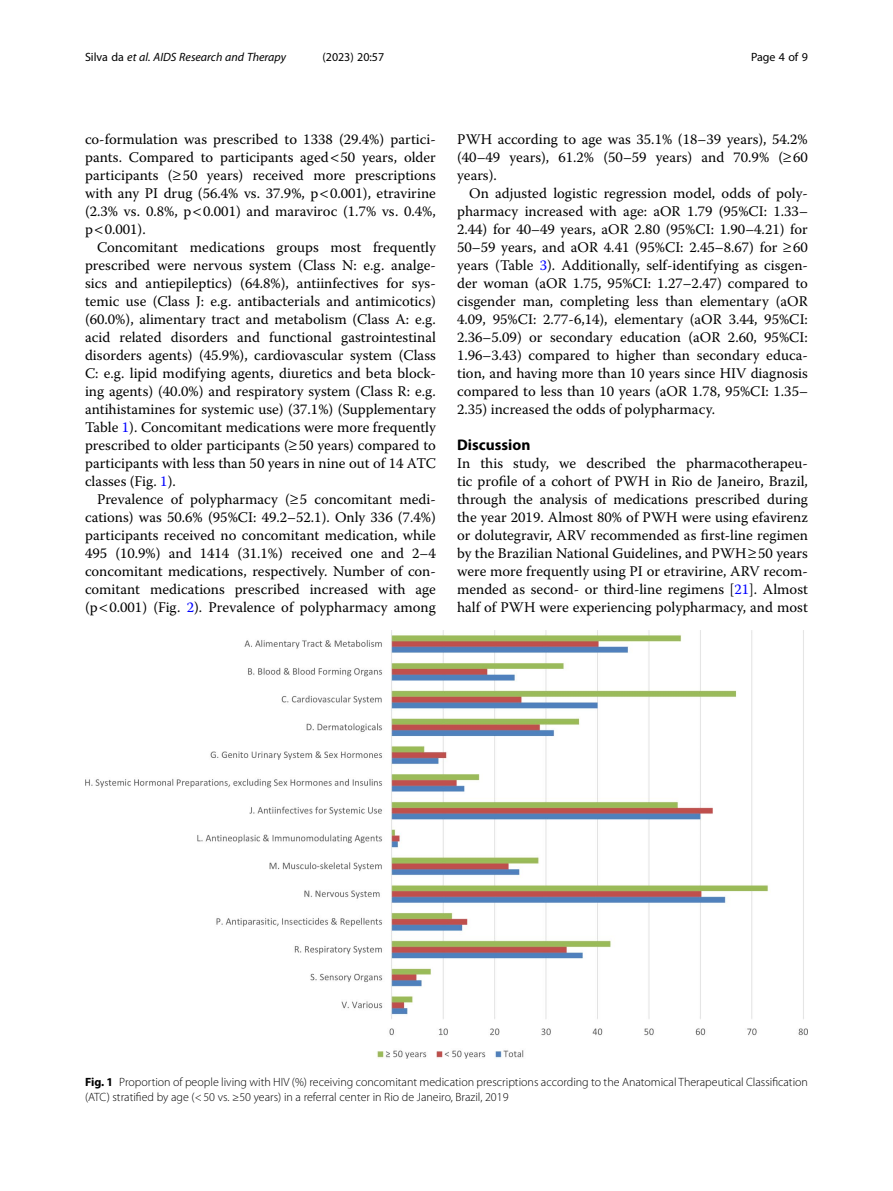
<style>
.page{position:relative;width:893px;height:1191px;background:#fff}
.page>*{position:absolute;margin:0;border:0;box-sizing:border-box;transform-origin:0 0}
.Head_1{font:700 15.45px "Myriad Pro";color:#000}
.Body_Text_Indent{font:14.7px/18px "Warnock Pro";color:#000;text-align:justify}
.Body_Text{font:14.7px/18px "Warnock Pro";color:#000;text-align:justify}
.Figure_Caption{font:300 12px/15px "Myriad Pro";color:#000}
.t1{font:italic 12px "Myriad Pro";color:#000}
.t2{font:12px "Myriad Pro";color:#000}
.s1{font-style:normal}
.s2{color:#00f}
.s3{font-weight:700}
</style>
<div class="page">
<img style="left:85px;top:630px;width:723px;height:429px">
<p class="t1" style="left:85px;top:50px;width:202px"><span class="s1">Silva da</span> et al. AIDS Research and Therapy</p>
<p class="t2" style="left:322px;top:50px;width:63px">(2023) 20:57</p>
<p class="t2" style="left:751px;top:50px;width:58px">Page 4 of 9</p>
<p class="Body_Text_Indent" style="left:85px;top:130px;width:352px">co-formulation was prescribed to 1338 (29.4%) partici&shy;pants. Compared to participants aged 50 years, older participants (≥50 years) received more prescriptions with any PI drug (56.4% vs. 37.9%, p 0.001), etravirine (2.3% vs. 0.8%, p 0.001) and maraviroc (1.7% vs. 0.4%, p 0.001).</p>
<p class="Body_Text_Indent" style="left:85px;top:238px;width:352px;text-indent:12px">Concomitant medications groups most frequently prescribed were nervous system (Class N: e.g. analge&shy;sics and antiepileptics) (64.8%), antiinfectives for sys&shy;temic use (Class J: e.g. antibacterials and antimicotics) (60.0%), alimentary tract and metabolism (Class A: e.g. acid related disorders and functional gastrointestinal disorders agents) (45.9%), cardiovascular system (Class C: e.g. lipid modifying agents, diuretics and beta block&shy;ing agents) (40.0%) and respiratory system (Class R: e.g. antihistamines for systemic use) (37.1%) (Supplementary Table <span class="s2">1</span>). Concomitant medications were more frequently prescribed to older participants (≥50 years) compared to participants with less than 50 years in nine out of 14 ATC classes (Fig. <span class="s2">1</span>).</p>
<p class="Body_Text_Indent" style="left:85px;top:490px;width:352px;text-indent:12px">Prevalence of polypharmacy (≥5 concomitant medi&shy;cations) was 50.6% (95%CI: 49.2–52.1). Only 336 (7.4%) participants received no concomitant medication, while 495 (10.9%) and 1414 (31.1%) received one and 2–4 concomitant medications, respectively. Number of con&shy;comitant medications prescribed increased with age (p 0.001) (Fig. <span class="s2">2</span>). Prevalence of polypharmacy among</p>
<p class="Body_Text_Indent" style="left:457px;top:130px;width:352px">PWH according to age was 35.1% (18–39 years), 54.2% (40–49 years), 61.2% (50–59 years) and 70.9% (≥60 years).</p>
<p class="Body_Text_Indent" style="left:457px;top:184px;width:352px;text-indent:12px">On adjusted logistic regression model, odds of poly&shy;pharmacy increased with age: aOR 1.79 (95%CI: 1.33– 2.44) for 40–49 years, aOR 2.80 (95%CI: 1.90–4.21) for 50–59 years, and aOR 4.41 (95%CI: 2.45–8.67) for ≥60 years (Table <span class="s2">3</span>). Additionally, self-identifying as cisgen&shy;der woman (aOR 1.75, 95%CI: 1.27–2.47) compared to cisgender man, completing less than elementary (aOR 4.09, 95%CI: 2.77-6,14), elementary (aOR 3.44, 95%CI:<br>2.36–5.09) or secondary education (aOR 2.60, 95%CI:<br>1.96–3.43) compared to higher than secondary educa&shy;tion, and having more than 10 years since HIV diagnosis compared to less than 10 years (aOR 1.78, 95%CI: 1.35– 2.35) increased the odds of polypharmacy.</p>
<p class="Head_1" style="left:457px;top:435px;width:75px">Discussion</p>
<p class="Body_Text" style="left:457px;top:454px;width:352px">In this study, we described the pharmacotherapeu&shy;tic profile of a cohort of PWH in Rio de Janeiro, Brazil, through the analysis of medications prescribed during the year 2019. Almost 80% of PWH were using efavirenz or dolutegravir, ARV recommended as first-line regimen by the Brazilian National Guidelines, and PWH≥50 years were more frequently using PI or etravirine, ARV recom&shy;mended as second- or third-line regimens [<span class="s2">21</span>]. Almost half of PWH were experiencing polypharmacy, and most</p>
<p class="Figure_Caption" style="left:85px;top:1074px;width:724px"><span class="s3">Fig. 1</span> Proportion of people living with HIV (%) receiving concomitant medication prescriptions according to the Anatomical Therapeutical Classification (ATC) stratified by age (&lt;50 vs. ≥50 years) in a referral center in Rio de Janeiro, Brazil, 2019</p>
</div>
